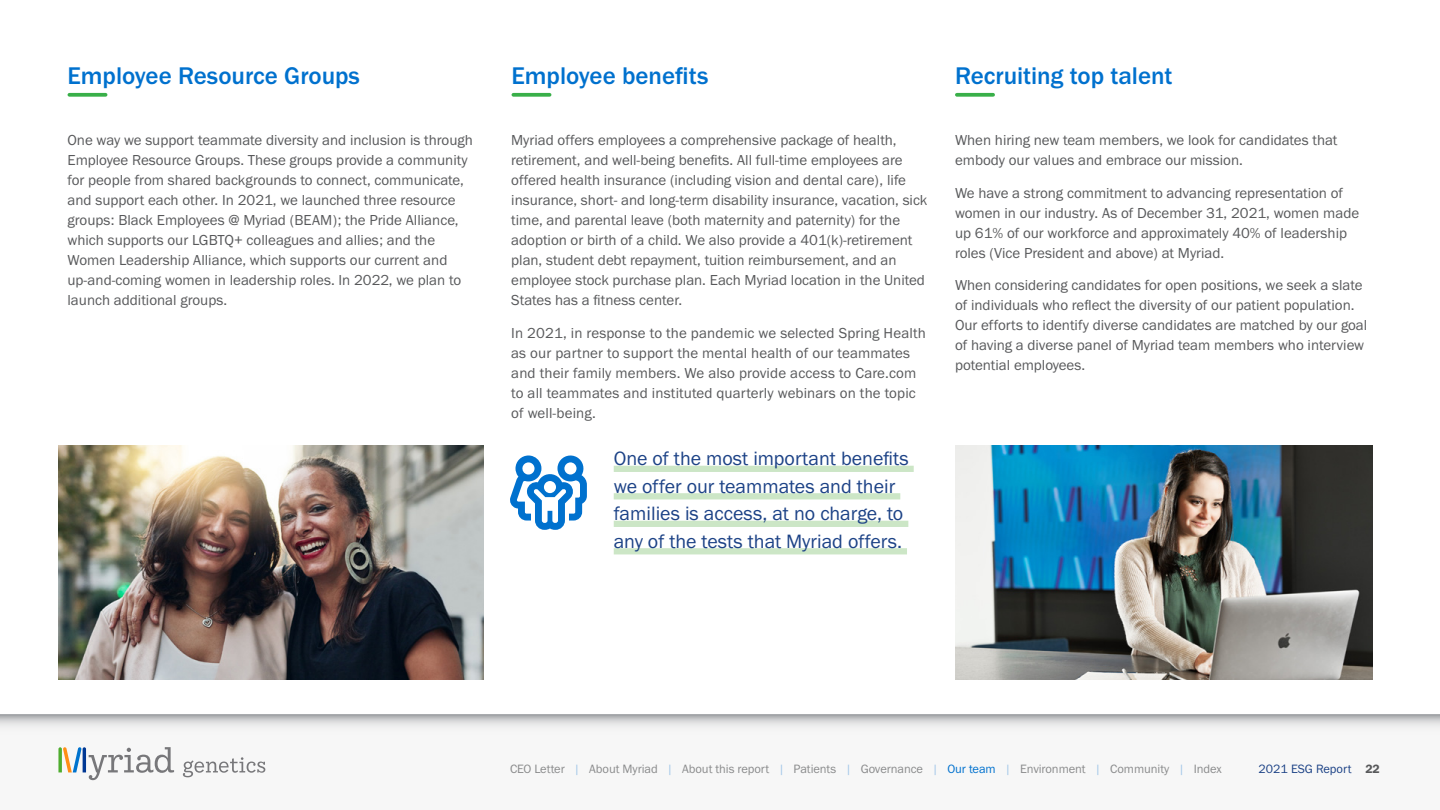
<style>
.page{position:relative;width:1440px;height:810px;background:#fff}
.page>*{position:absolute;margin:0;border:0;box-sizing:border-box;transform-origin:0 0}
.Main_title{font:500 25px "Franklin Gothic URW";color:#0071ce}
.Main_title-2{font:20px/27.5px "Franklin Gothic URW Boo";color:#1c4286}
.t1{font:15px/20px "Franklin Gothic URW Boo";color:#58595b}
.t2{font:12.5px "Franklin Gothic URW Boo";letter-spacing:-.005em;color:#8a8b8c}
.t3{font:12.5px "Franklin Gothic URW Boo";color:#1c4286}
.s1{color:#a5c8e9}
.s2{color:#0071ce}
.s3{font-family:"Franklin Gothic URW Dem";color:#58595b}
</style>
<div class="page">
<div style="left:0;top:707px;width:1440px;height:103px;background:#f7f7f7"></div>
<div style="left:0;top:0;width:1440px;height:714px;background:#fff"></div>
<svg style="left:0;top:715px;width:1440px;height:11px"></svg>
<svg style="left:58px;top:747px;width:116px;height:33px"></svg>
<svg style="left:183px;top:757px;width:82px;height:20px"></svg>
<svg style="left:69px;top:93px;width:37px;height:4px"></svg>
<svg style="left:957px;top:93px;width:36px;height:4px"></svg>
<svg style="left:513px;top:93px;width:37px;height:4px"></svg>
<svg style="left:510px;top:455px;width:77px;height:75px"></svg>
<div style="left:614px;top:466px;width:300px;height:6px;background:#cce6c6"></div>
<div style="left:614px;top:493px;width:286px;height:6px;background:#cce6c6"></div>
<div style="left:614px;top:521px;width:294px;height:6px;background:#cce6c6"></div>
<div style="left:614px;top:548px;width:293px;height:6px;background:#cce6c6"></div>
<img style="left:58px;top:445px;width:425px;height:234px">
<img style="left:956px;top:445px;width:416px;height:234px">
<p class="Main_title" style="left:68px;top:60px;width:294px">Employee Resource Groups</p>
<p class="Main_title" style="left:512px;top:60px;width:198px">Employee benefits</p>
<p class="Main_title" style="left:955px;top:60px;width:219px">Recruiting top talent</p>
<p class="t1" style="left:68px;top:130px;width:407px">One way we support teammate diversity and inclusion is through Employee Resource Groups. These groups provide a community for people from shared backgrounds to connect, communicate, and support each other. In 2021, we launched three resource groups: Black Employees @ Myriad (BEAM); the Pride Alliance, which supports our LGBTQ+ colleagues and allies; and the Women Leadership Alliance, which supports our current and up-and-coming women in leadership roles. In 2022, we plan to launch additional groups.</p>
<p class="t1" style="left:511px;top:130px;width:418px">Myriad offers employees a comprehensive package of health, retirement, and well-being benefits. All full-time employees are offered health insurance (including vision and dental care), life insurance, short- and long-term disability insurance, vacation, sick time, and parental leave (both maternity and paternity) for the adoption or birth of a child. We also provide a 401(k)-retirement plan, student debt repayment, tuition reimbursement, and an employee stock purchase plan. Each Myriad location in the United States has a fitness center.</p>
<p class="t1" style="left:511px;top:322px;width:416px">In 2021, in response to the pandemic we selected Spring Health as our partner to support the mental health of our teammates and their family members. We also provide access to Care.com to all teammates and instituted quarterly webinars on the topic of well-being.</p>
<p class="Main_title-2" style="left:614px;top:444px;width:296px">One of the most important benefits we offer our teammates and their families is access, at no charge, to any of the tests that Myriad offers.</p>
<p class="t1" style="left:955px;top:130px;width:384px">When hiring new team members, we look for candidates that embody our values and embrace our mission.</p>
<p class="t1" style="left:955px;top:182px;width:406px">We have a strong commitment to advancing representation of women in our industry. As of December 31, 2021, women made up 61% of our workforce and approximately 40% of leadership roles (Vice President and above) at Myriad.</p>
<p class="t1" style="left:955px;top:275px;width:414px">When considering candidates for open positions, we seek a slate of individuals who reflect the diversity of our patient population.<br>Our efforts to identify diverse candidates are matched by our goal of having a diverse panel of Myriad team members who interview potential employees.</p>
<p class="t2" style="left:510px;top:761px;width:713px">CEO Letter <span class="s1">|</span> About Myriad <span class="s1">|</span> About this report <span class="s1">|</span> Patients <span class="s1">|</span> Governance <span class="s1">|</span> <span class="s2">Our team</span> <span class="s1">|</span> Environment <span class="s1">|</span> Community <span class="s1">|</span> Index</p>
<p class="t3" style="left:1259px;top:761px;width:123px">2021 ESG Report <span class="s3">22</span></p>
</div>
